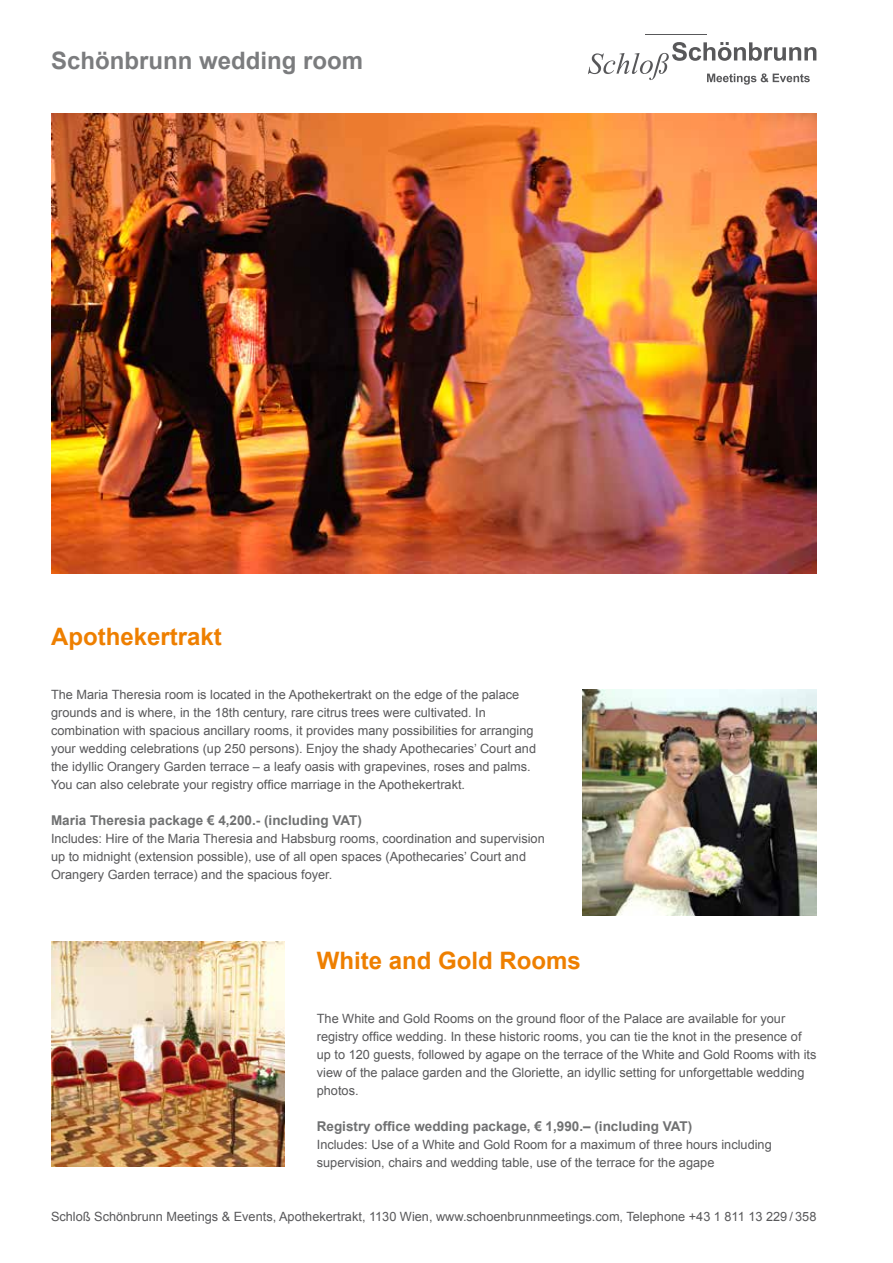
<style>
.page{position:relative;width:893px;height:1263px;background:#fff}
.page>*{position:absolute;margin:0;border:0;box-sizing:border-box;transform-origin:0 0}
.t1{font:700 24px "Arial";color:#ee7f00}
.t2{font:700 24px "Arial";color:#7b7c7e}
.t3{font:700 13.5px "Arial";color:#707172}
.t4{font:12.75px/18px "Arial";color:#58585a}
</style>
<div class="page">
<img style="left:51px;top:941px;width:234px;height:226px">
<img style="left:583px;top:690px;width:233px;height:225px">
<hr style="left:645px;top:34px;width:62px;height:1px;background:#58585a">
<svg style="left:588px;top:42px;width:228px;height:43px"></svg>
<img style="left:51px;top:114px;width:765px;height:459px">
<h1 class="t2" style="left:51px;top:45px;width:314px">Schönbrunn wedding room</h1>
<h1 class="t1" style="left:51px;top:621px;width:172px">Apothekertrakt</h1>
<p class="t4" style="left:51px;top:686px;width:487px">The Maria Theresia room is located in the Apothekertrakt on the edge of the palace grounds and is where, in the 18th century, rare citrus trees were cultivated. In combination with spacious ancillary rooms, it provides many possibilities for arranging your wedding celebrations (up 250 persons). Enjoy the shady Apothecaries’ Court and the idyllic Orangery Garden terrace – a leafy oasis with grapevines, roses and palms.<br>You can also celebrate your registry office marriage in the Apothekertrakt.</p>
<p class="t3" style="left:51px;top:811px;width:312px">Maria Theresia package € 4,200.- (including VAT)</p>
<p class="t4" style="left:51px;top:830px;width:495px">Includes: Hire of the Maria Theresia and Habsburg rooms, coordination and supervision up to midnight (extension possible), use of all open spaces (Apothecaries’ Court and<br>Orangery Garden terrace) and the spacious foyer.</p>
<h1 class="t1" style="left:317px;top:945px;width:266px">White and Gold Rooms</h1>
<p class="t4" style="left:317px;top:1010px;width:501px">The White and Gold Rooms on the ground floor of the Palace are available for your registry office wedding. In these historic rooms, you can tie the knot in the presence of up to 120 guests, followed by agape on the terrace of the White and Gold Rooms with its view of the palace garden and the Gloriette, an idyllic setting for unforgettable wedding photos.</p>
<p class="t3" style="left:317px;top:1117px;width:377px">Registry office wedding package, € 1,990.– (including VAT)</p>
<p class="t4" style="left:317px;top:1136px;width:456px">Includes: Use of a White and Gold Room for a maximum of three hours including supervision, chairs and wedding table, use of the terrace for the agape</p>
<p class="t4" style="left:51px;top:1208px;width:767px">Schloß Schönbrunn Meetings &amp; Events, Apothekertrakt, 1130 Wien, www.schoenbrunnmeetings.com, Telephone +43 1 811 13 229 / 358</p>
</div>
